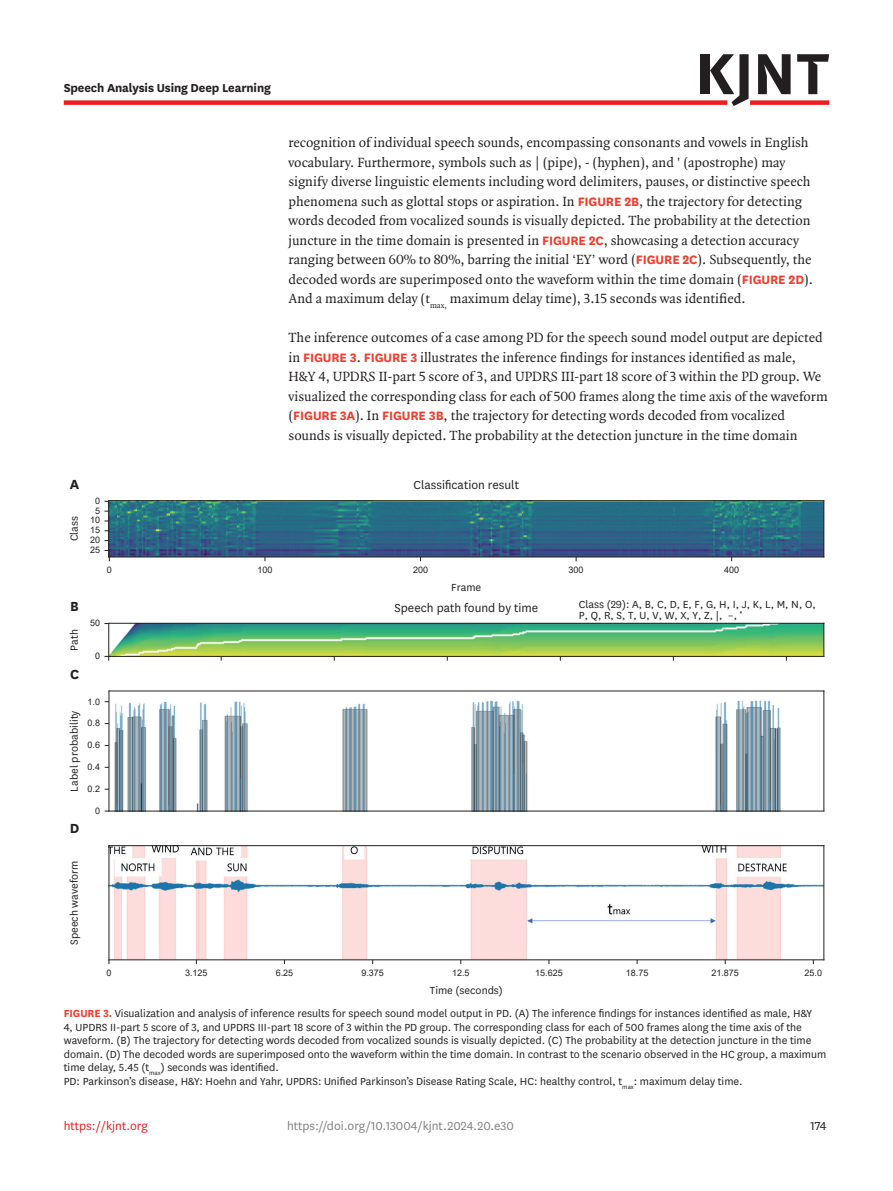
<style>
.page{position:relative;width:893px;height:1191px;background:#fff}
.page>*{position:absolute;margin:0;border:0;box-sizing:border-box;transform-origin:0 0}
.t1{font:700 15.45px "National";color:#231f20}
.body_p_first{font:14.25px/19.5px "Quadraat OT";color:#231f20}
.body_p{font:14.25px/19.5px "Quadraat OT";color:#231f20}
.t2{font:13.5px "National";color:#231f20}
.doi_running_footer{font:13.5px "National";color:#808285}
.alt-title-type{font:700 13.5px "National";letter-spacing:-.01em;color:#231f20}
.t3{font:13.5px "National";color:#ee1d23}
.fig_caption{font:12px/13.5px "National";color:#231f20}
.t4{font:9px/9.8px "Arial";color:#231f20;text-align:center}
.s1{font-family:"National";font-weight:700;color:#ef3e2e}
.s2{font-weight:700;color:#ef3e2e}
</style>
<div class="page">
<div style="left:64px;top:100px;width:663px;height:5px;background:#ee1d23"></div>
<div style="left:750px;top:100px;width:79px;height:5px;background:#ee1d23"></div>
<div style="left:700px;top:54px;width:9px;height:40px;background:#231f20"></div>
<svg style="left:797px;top:54px;width:32px;height:40px"></svg>
<svg style="left:758px;top:54px;width:33px;height:40px"></svg>
<svg style="left:710px;top:54px;width:39px;height:52px"></svg>
<img style="left:109px;top:501px;width:714px;height:55px">
<hr style="left:109px;top:556px;width:715px;height:1px;background:#231f20">
<hr style="left:109px;top:500px;width:715px;height:1px;background:#231f20">
<hr style="left:108px;top:501px;width:1px;height:56px;background:#231f20">
<hr style="left:823px;top:501px;width:1px;height:56px;background:#231f20">
<img style="left:110px;top:846px;width:713px;height:113px">
<hr style="left:109px;top:959px;width:715px;height:1px;background:#231f20">
<hr style="left:109px;top:845px;width:715px;height:1px;background:#231f20">
<hr style="left:109px;top:845px;width:1px;height:114px;background:#231f20">
<hr style="left:823px;top:845px;width:1px;height:114px;background:#231f20">
<img style="left:109px;top:624px;width:714px;height:32px">
<hr style="left:109px;top:656px;width:715px;height:1px;background:#231f20">
<hr style="left:109px;top:623px;width:715px;height:1px;background:#231f20">
<hr style="left:108px;top:623px;width:1px;height:33px;background:#231f20">
<hr style="left:823px;top:623px;width:1px;height:33px;background:#231f20">
<img style="left:110px;top:691px;width:713px;height:119px">
<hr style="left:109px;top:810px;width:715px;height:1px;background:#231f20">
<hr style="left:109px;top:690px;width:715px;height:1px;background:#231f20">
<hr style="left:109px;top:691px;width:1px;height:120px;background:#231f20">
<hr style="left:823px;top:691px;width:1px;height:120px;background:#231f20">
<p class="alt-title-type" style="left:64px;top:78px;width:209px">Speech Analysis Using Deep Learning</p>
<p class="t1" style="left:70px;top:473px;width:11px">A</p>
<p class="fig_caption" style="left:67px;top:541px;width:27px;rotate:-90deg">Class</p>
<p class="t4" style="left:95px;top:495px;width:7px">0</p>
<p class="t4" style="left:90px;top:505px;width:12px">5<br>10<br>15<br>20<br>25</p>
<p class="body_p_first" style="left:289px;top:133px;width:526px">recognition of individual speech sounds, encompassing consonants and vowels in English vocabulary. Furthermore, symbols such as | (pipe), - (hyphen), and ' (apostrophe) may signify diverse linguistic elements including word delimiters, pauses, or distinctive speech phenomena such as glottal stops or aspiration. In <span class="s1">FIGURE 2B</span>, the trajectory for detecting words decoded from vocalized sounds is visually depicted. The probability at the detection juncture in the time domain is presented in <span class="s1">FIGURE 2C</span>, showcasing a detection accuracy ranging between 60% to 80%, barring the initial ‘EY’ word (<span class="s1">FIGURE 2C</span>). Subsequently, the decoded words are superimposed onto the waveform within the time domain (<span class="s1">FIGURE 2D</span>).<br>And a maximum delay (t<sub>max,</sub> maximum delay time), 3.15 seconds was identified.</p>
<p class="body_p" style="left:289px;top:328px;width:541px">The inference outcomes of a case among PD for the speech sound model output are depicted in <span class="s1">FIGURE 3</span>. <span class="s1">FIGURE 3</span> illustrates the inference findings for instances identified as male,<br>H&amp;Y 4, UPDRS II-part 5 score of 3, and UPDRS III-part 18 score of 3 within the PD group. We visualized the corresponding class for each of 500 frames along the time axis of the waveform (<span class="s1">FIGURE 3A</span>). In <span class="s1">FIGURE 3B</span>, the trajectory for detecting words decoded from vocalized sounds is visually depicted. The probability at the detection juncture in the time domain</p>
<p class="t2" style="left:414px;top:476px;width:107px">Classification result</p>
<p class="t4" style="left:107px;top:564px;width:7px">0</p>
<p class="t4" style="left:257px;top:564px;width:17px">100</p>
<p class="t4" style="left:413px;top:564px;width:17px">200</p>
<p class="t4" style="left:569px;top:564px;width:17px">300</p>
<p class="t4" style="left:724px;top:564px;width:17px">400</p>
<p class="fig_caption" style="left:451px;top:580px;width:32px">Frame</p>
<p class="t1" style="left:70px;top:595px;width:10px">B</p>
<p class="t2" style="left:395px;top:599px;width:145px">Speech path found by time</p>
<p class="fig_caption" style="left:579px;top:598px;width:238px;line-height:10.5px">Class (29): A, B, C, D, E, F, G, H, I, J, K, L, M, N, O,<br>P, Q, R, S, T, U, V, W, X, Y, Z, |, –, ‘</p>
<p class="t4" style="left:90px;top:618px;width:12px">50</p>
<p class="t4" style="left:95px;top:651px;width:7px">0</p>
<p class="fig_caption" style="left:67px;top:650px;width:23px;rotate:-90deg">Path</p>
<p class="t1" style="left:70px;top:663px;width:11px">C</p>
<p class="t4" style="left:87px;top:696px;width:14px">1.0</p>
<p class="fig_caption" style="left:67px;top:791px;width:82px;rotate:-90deg">Label probability</p>
<p class="t4" style="left:87px;top:718px;width:14px">0.8</p>
<p class="t4" style="left:87px;top:740px;width:14px">0.6</p>
<p class="t4" style="left:87px;top:762px;width:14px">0.4</p>
<p class="t4" style="left:87px;top:784px;width:14px">0.2</p>
<p class="t1" style="left:70px;top:817px;width:11px">D</p>
<p class="fig_caption" style="left:67px;top:945px;width:86px;rotate:-90deg">Speech waveform</p>
<p class="t4" style="left:95px;top:805px;width:7px">0</p>
<p class="t4" style="left:106px;top:967px;width:7px">0</p>
<p class="t4" style="left:185px;top:967px;width:24px">3.125</p>
<p class="t4" style="left:276px;top:967px;width:19px">6.25</p>
<p class="t4" style="left:361px;top:967px;width:24px">9.375</p>
<p class="t4" style="left:452px;top:967px;width:19px">12.5</p>
<p class="t4" style="left:535px;top:967px;width:29px">15.625</p>
<p class="t4" style="left:626px;top:967px;width:24px">18.75</p>
<p class="t4" style="left:711px;top:967px;width:29px">21.875</p>
<p class="t4" style="left:805px;top:967px;width:19px">25.0</p>
<p class="fig_caption" style="left:430px;top:983px;width:74px">Time (seconds)</p>
<p class="fig_caption" style="left:64px;top:1006px;width:764px"><span class="s2">FIGURE 3.</span> Visualization and analysis of inference results for speech sound model output in PD. (A) The inference findings for instances identified as male, H&amp;Y<br>4, UPDRS II-part 5 score of 3, and UPDRS III-part 18 score of 3 within the PD group. The corresponding class for each of 500 frames along the time axis of the waveform. (B) The trajectory for detecting words decoded from vocalized sounds is visually depicted. (C) The probability at the detection juncture in the time domain. (D) The decoded words are superimposed onto the waveform within the time domain. In contrast to the scenario observed in the HC group, a maximum time delay, 5.45 (t<sub>max</sub>) seconds was identified.<br>PD: Parkinson’s disease, H&amp;Y: Hoehn and Yahr, UPDRS: Unified Parkinson’s Disease Rating Scale, HC: healthy control, t<sub>max</sub>: maximum delay time.</p>
<p class="t3" style="left:64px;top:1116px;width:86px">https://kjnt.org</p>
<p class="doi_running_footer" style="left:287px;top:1116px;width:228px">https://doi.org/10.13004/kjnt.2024.20.e30</p>
<p class="t2" style="left:810px;top:1116px;width:18px">174</p>
</div>
